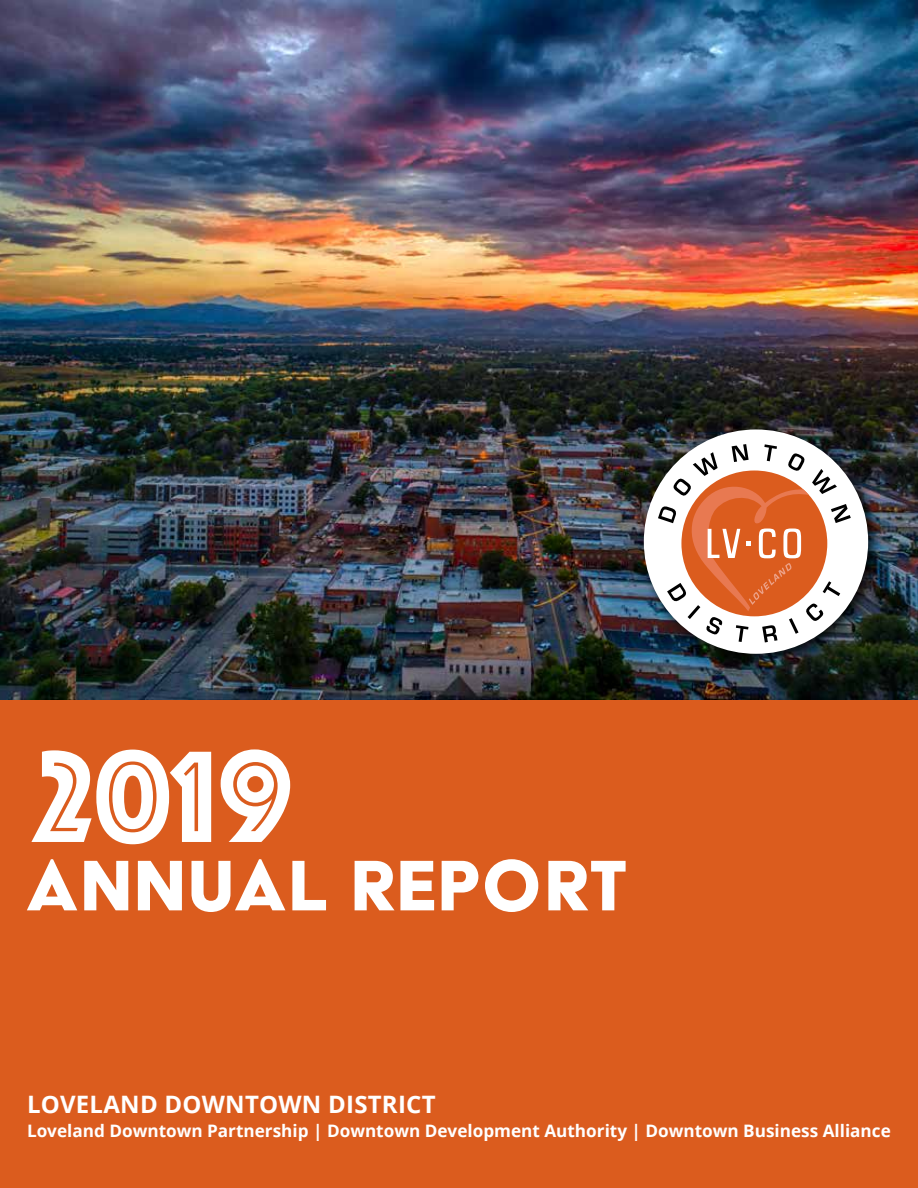
<style>
.page{position:relative;width:918px;height:1188px;background:#fff}
.page>*{position:absolute;margin:0;border:0;box-sizing:border-box;transform-origin:0 0}
.t1{font:135.3px "Phosphate Inline";color:#fff}
.t2{font:82.5px "Acier BAT Text Solid";letter-spacing:.02em;color:#fff}
.t3{font:700 24px "Open Sans";letter-spacing:.01em;color:#fff}
.t4{font:700 17.1px "Open Sans";color:#fff}
</style>
<div class="page">
<div style="left:0;top:700px;width:918px;height:488px;background:#db5c1e"></div>
<img style="left:0;top:0;width:918px;height:700px">
<div style="left:636px;top:422px;width:248px;height:247px;background:#000;opacity:.9"></div>
<div style="left:644px;top:430px;width:224px;height:224px;background:#fff;border-radius:50%"></div>
<svg style="left:658px;top:444px;width:193px;height:198px"></svg>
<h1 class="t1" style="left:35px;top:701px;width:259px">2019</h1>
<h2 class="t2" style="left:26px;top:842px;width:603px">ANNUAL REPORT</h2>
<h3 class="t3" style="left:27px;top:1087px;width:410px">LOVELAND DOWNTOWN DISTRICT</h3>
<p class="t4" style="left:27px;top:1118px;width:865px">Loveland Downtown Partnership | Downtown Development Authority | Downtown Business Alliance</p>
</div>
